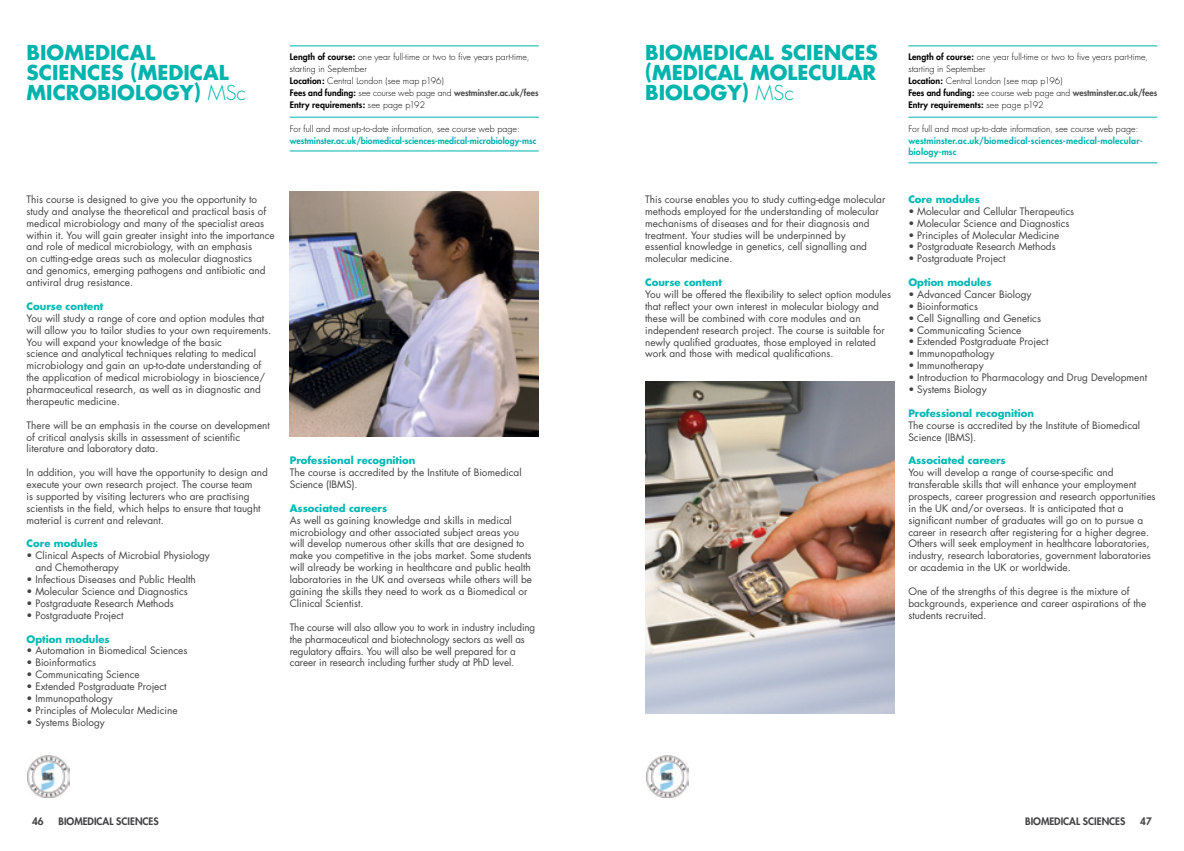
<style>
.page{position:relative;width:1184px;height:851px;background:#fff}
.page>*{position:absolute;margin:0;border:0;box-sizing:border-box;transform-origin:0 0}
.t1{font:700 20px/20px "Futura";color:#00b3ad;text-align:justify}
.t2{font:10px/11.9px "Futura";color:#414042}
.t3{font:700 10px "Futura";color:#00b9b4}
.t4{font:800 10px "Futura";color:#414042}
.t5{font:300 8.75px/11.9px "Futura";letter-spacing:.01em;color:#000}
.t6{font:800 8.75px/11.9px "Futura";letter-spacing:.01em;color:#00b3ad}
.s1{font-weight:300}
.s2{font-weight:800}
.s3{font-weight:800;color:#4d4d4f}
</style>
<div class="page">
<img style="left:645px;top:381px;width:249px;height:332px">
<hr style="left:908px;top:46px;width:249px;height:1px;background:#00b3ad">
<hr style="left:908px;top:117px;width:249px;height:1px;background:#00b3ad">
<hr style="left:908px;top:162px;width:249px;height:1px;background:#00b3ad">
<img style="left:646px;top:755px;width:42px;height:42px">
<img style="left:290px;top:191px;width:249px;height:245px">
<hr style="left:290px;top:46px;width:249px;height:1px;background:#00b3ad">
<hr style="left:290px;top:117px;width:249px;height:1px;background:#00b3ad">
<hr style="left:290px;top:151px;width:249px;height:1px;background:#00b3ad">
<img style="left:27px;top:755px;width:43px;height:42px">
<h1 class="t1" style="left:27px;top:43px;width:221px;text-align:left">BIOMEDICAL<br>SCIENCES (MEDICAL<br>MICROBIOLOGY) <span class="s1">MSc</span></h1>
<p class="t5" style="left:290px;top:51px;width:250px"><span class="s2">Length of course:</span> one year full-time or two to five years part-time, starting in September<br><span class="s2">Location:</span> Central London (see map p196)<br><span class="s2">Fees and funding:</span> see course web page and <span class="s3">westminster.ac.uk/fees </span><span class="s2">Entry requirements:</span> see page p192</p>
<p class="t5" style="left:290px;top:123px;width:231px">For full and most up-to-date information, see course web page:</p>
<p class="t6" style="left:290px;top:134px;width:248px">westminster.ac.uk/biomedical-sciences-medical-microbiology-msc</p>
<p class="t2" style="left:27px;top:193px;width:249px">This course is designed to give you the opportunity to study and analyse the theoretical and practical basis of medical microbiology and many of the specialist areas within it. You will gain greater insight into the importance and role of medical microbiology, with an emphasis<br>on cutting-edge areas such as molecular diagnostics<br>and genomics, emerging pathogens and antibiotic and antiviral drug resistance.</p>
<p class="t3" style="left:27px;top:299px;width:78px">Course content</p>
<p class="t2" style="left:27px;top:312px;width:246px">You will study a range of core and option modules that will allow you to tailor studies to your own requirements.<br>You will expand your knowledge of the basic<br>science and analytical techniques relating to medical microbiology and gain an up-to-date understanding of the application of medical microbiology in bioscience/ pharmaceutical research, as well as in diagnostic and therapeutic medicine.</p>
<p class="t2" style="left:27px;top:419px;width:245px">There will be an emphasis in the course on development of critical analysis skills in assessment of scientific literature and laboratory data.</p>
<p class="t2" style="left:27px;top:466px;width:243px">In addition, you will have the opportunity to design and execute your own research project. The course team<br>is supported by visiting lecturers who are practising scientists in the field, which helps to ensure that taught material is current and relevant.</p>
<p class="t3" style="left:27px;top:537px;width:73px">Core modules</p>
<p class="t2" style="left:35px;top:549px;width:176px;text-indent:-9px">• Clinical Aspects of Microbial Physiology and Chemotherapy</p>
<p class="t2" style="left:27px;top:573px;width:171px">• Infectious Diseases and Public Health</p>
<p class="t2" style="left:27px;top:585px;width:163px">• Molecular Science and Diagnostics</p>
<p class="t2" style="left:27px;top:597px;width:149px">• Postgraduate Research Methods</p>
<p class="t2" style="left:27px;top:609px;width:99px">• Postgraduate Project</p>
<p class="t3" style="left:27px;top:632px;width:85px">Option modules</p>
<p class="t2" style="left:27px;top:644px;width:162px">• Automation in Biomedical Sciences</p>
<p class="t2" style="left:27px;top:656px;width:71px">• Bioinformatics</p>
<p class="t2" style="left:27px;top:668px;width:115px">• Communicating Science</p>
<p class="t2" style="left:27px;top:680px;width:142px">• Extended Postgraduate Project</p>
<p class="t2" style="left:27px;top:692px;width:88px">• Immunopathology</p>
<p class="t2" style="left:27px;top:704px;width:152px">• Principles of Molecular Medicine</p>
<p class="t2" style="left:27px;top:716px;width:80px">• Systems Biology</p>
<p class="t3" style="left:290px;top:454px;width:127px">Professional recognition</p>
<p class="t2" style="left:290px;top:466px;width:233px">The course is accredited by the Institute of Biomedical<br>Science (IBMS).</p>
<p class="t3" style="left:290px;top:501px;width:99px">Associated careers</p>
<p class="t2" style="left:290px;top:514px;width:244px">As well as gaining knowledge and skills in medical microbiology and other associated subject areas you will develop numerous other skills that are designed to make you competitive in the jobs market. Some students will already be working in healthcare and public health laboratories in the UK and overseas while others will be gaining the skills they need to work as a Biomedical or Clinical Scientist.</p>
<p class="t2" style="left:290px;top:621px;width:247px">The course will also allow you to work in industry including the pharmaceutical and biotechnology sectors as well as regulatory affairs. You will also be well prepared for a career in research including further study at PhD level.</p>
<h1 class="t1" style="left:645px;top:43px;width:234px">BIOMEDICAL SCIENCES (MEDICAL MOLECULAR BIOLOGY) <span class="s1">MSc</span></h1>
<p class="t2" style="left:645px;top:193px;width:242px">This course enables you to study cutting-edge molecular methods employed for the understanding of molecular mechanisms of diseases and for their diagnosis and treatment. Your studies will be underpinned by<br>essential knowledge in genetics, cell signalling and molecular medicine.</p>
<p class="t3" style="left:645px;top:276px;width:78px">Course content</p>
<p class="t2" style="left:645px;top:288px;width:247px">You will be offered the flexibility to select option modules that reflect your own interest in molecular biology and these will be combined with core modules and an independent research project. The course is suitable for newly qualified graduates, those employed in related work and those with medical qualifications.</p>
<p class="t5" style="left:908px;top:51px;width:250px"><span class="s2">Length of course:</span> one year full-time or two to five years part-time, starting in September<br><span class="s2">Location:</span> Central London (see map p196)<br><span class="s2">Fees and funding:</span> see course web page and <span class="s3">westminster.ac.uk/fees </span><span class="s2">Entry requirements:</span> see page p192</p>
<p class="t5" style="left:908px;top:123px;width:231px">For full and most up-to-date information, see course web page:</p>
<p class="t6" style="left:908px;top:134px;width:236px">westminster.ac.uk/biomedical-sciences-medical-molecular&shy;biology-msc</p>
<p class="t3" style="left:908px;top:192px;width:73px">Core modules</p>
<p class="t2" style="left:908px;top:205px;width:167px">• Molecular and Cellular Therapeutics</p>
<p class="t2" style="left:908px;top:217px;width:163px">• Molecular Science and Diagnostics</p>
<p class="t2" style="left:908px;top:229px;width:152px">• Principles of Molecular Medicine</p>
<p class="t2" style="left:908px;top:241px;width:149px">• Postgraduate Research Methods</p>
<p class="t2" style="left:908px;top:253px;width:99px">• Postgraduate Project</p>
<p class="t3" style="left:908px;top:275px;width:85px">Option modules</p>
<p class="t2" style="left:908px;top:288px;width:125px">• Advanced Cancer Biology</p>
<p class="t2" style="left:908px;top:300px;width:71px">• Bioinformatics</p>
<p class="t2" style="left:908px;top:312px;width:134px">• Cell Signalling and Genetics</p>
<p class="t2" style="left:908px;top:324px;width:115px">• Communicating Science</p>
<p class="t2" style="left:908px;top:336px;width:142px">• Extended Postgraduate Project</p>
<p class="t2" style="left:908px;top:348px;width:88px">• Immunopathology</p>
<p class="t2" style="left:908px;top:359px;width:77px">• Immunotherapy</p>
<p class="t2" style="left:908px;top:371px;width:240px">• Introduction to Pharmacology and Drug Development</p>
<p class="t2" style="left:908px;top:383px;width:80px">• Systems Biology</p>
<p class="t3" style="left:908px;top:406px;width:127px">Professional recognition</p>
<p class="t2" style="left:908px;top:419px;width:233px">The course is accredited by the Institute of Biomedical<br>Science (IBMS).</p>
<p class="t3" style="left:908px;top:454px;width:99px">Associated careers</p>
<p class="t2" style="left:908px;top:466px;width:249px">You will develop a range of course-specific and transferable skills that will enhance your employment prospects, career progression and research opportunities in the UK and/or overseas. It is anticipated that a significant number of graduates will go on to pursue a career in research after registering for a higher degree.<br>Others will seek employment in healthcare laboratories, industry, research laboratories, government laboratories or academia in the UK or worldwide.</p>
<p class="t2" style="left:908px;top:585px;width:239px">One of the strengths of this degree is the mixture of backgrounds, experience and career aspirations of the students recruited.</p>
<p class="t4" style="left:32px;top:815px;width:13px">46</p>
<p class="t4" style="left:1140px;top:815px;width:13px">47</p>
<p class="t4" style="left:58px;top:815px;width:102px">BIOMEDICAL SCIENCES</p>
<p class="t4" style="left:1025px;top:815px;width:102px">BIOMEDICAL SCIENCES</p>
</div>
